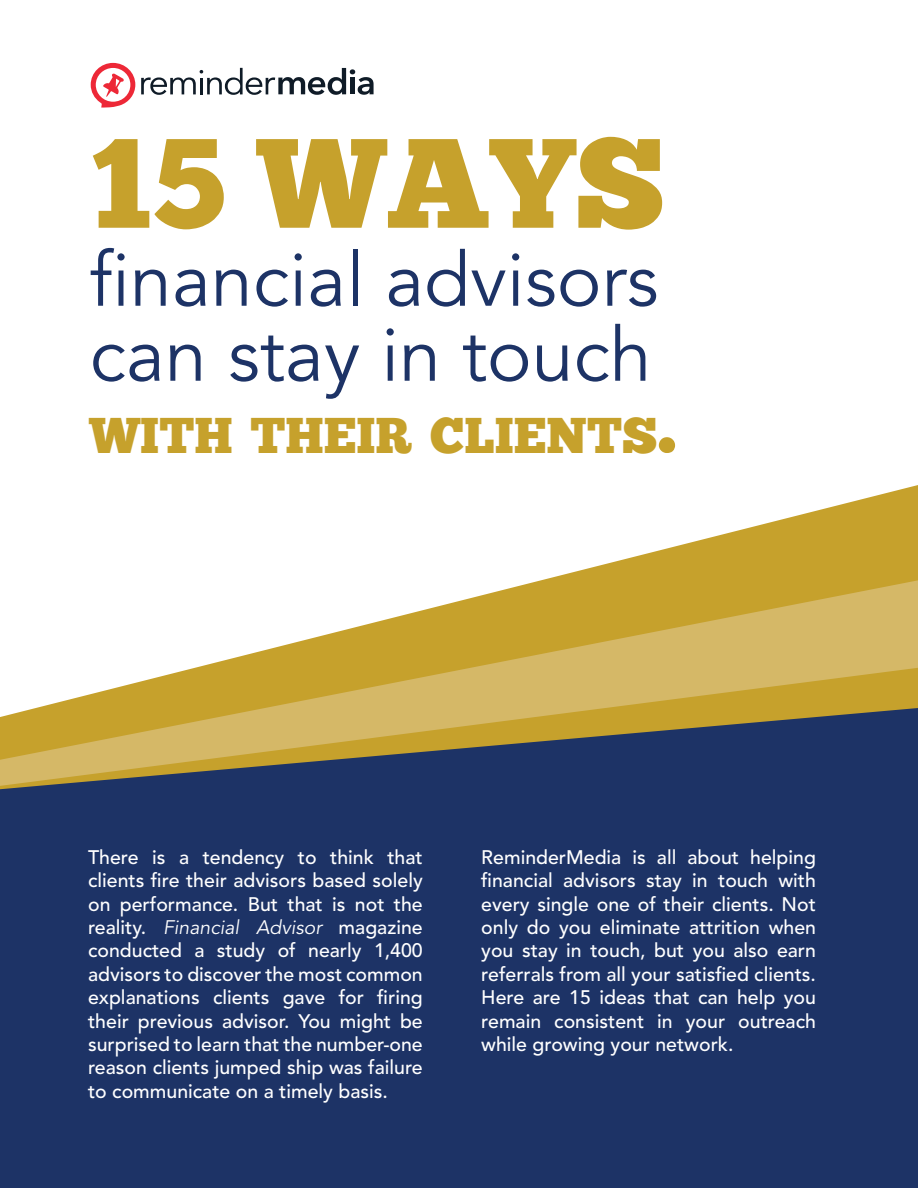
<style>
.page{position:relative;width:918px;height:1188px;background:#fff}
.page>*{position:absolute;margin:0;border:0;box-sizing:border-box;transform-origin:0 0}
.t1{font:126.75px "Chunk Five Ex";color:#c6a12c}
.t2{font:75.3px/75px "Avenir LT Std";color:#1d3366}
.t3{font:49.95px "Chunk Five Ex";color:#c6a12c}
.t4{font:500 19.5px/23.4px "Avenir LT Std";color:#fff;text-align:justify}
.s1{font-size:71.4px}
.s2{font-weight:400;font-style:italic}
</style>
<div class="page">
<div style="left:0;top:789px;width:918px;height:399px;background:#1d3366"></div>
<svg style="left:0;top:485px;width:918px;height:304px"></svg>
<svg style="left:0;top:580px;width:918px;height:206px"></svg>
<svg style="left:91px;top:63px;width:44px;height:45px"></svg>
<svg style="left:141px;top:68px;width:233px;height:27px"></svg>
<h1 class="t1" style="left:90px;top:88px;width:577px">15 WAYS</h1>
<h2 class="t2" style="left:90px;top:244px;width:570px">financial advisors can stay in touch</h2>
<h3 class="t3" style="left:90px;top:398px;width:588px">WITH THEIR CLIENTS<span class="s1">.</span></h3>
<p class="t4" style="left:88px;top:846px;width:336px">There is a tendency to think that clients fire their advisors based solely on performance. But that is not the reality. <span class="s2">Financial Advisor</span> magazine conducted a study of nearly 1,400 advisors to discover the most common explanations clients gave for firing their previous advisor. You might be surprised to learn that the number-one reason clients jumped ship was failure to communicate on a timely basis.</p>
<p class="t4" style="left:481px;top:846px;width:336px">ReminderMedia is all about helping financial advisors stay in touch with every single one of their clients. Not only do you eliminate attrition when you stay in touch, but you also earn referrals from all your satisfied clients.<br>Here are 15 ideas that can help you remain consistent in your outreach while growing your network.</p>
</div>
